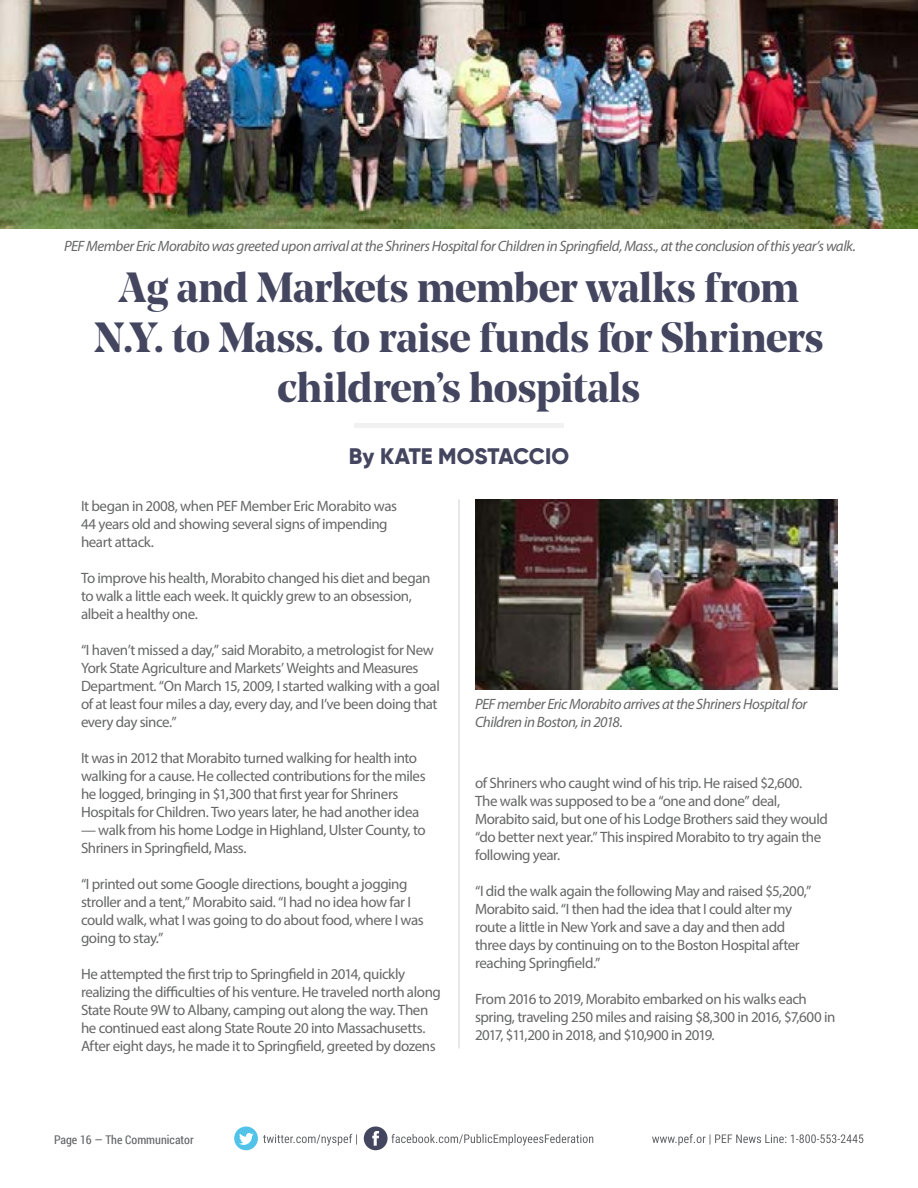
<style>
.page{position:relative;width:918px;height:1188px;background:#fff}
.page>*{position:absolute;margin:0;border:0;box-sizing:border-box;transform-origin:0 0}
.t1{font:700 42px/50.4px "Noe Display";letter-spacing:-.01em;color:#444660;text-align:center}
.t2{font:800 22.5px "Gilroy";letter-spacing:-.005em;color:#444660}
.t3{font:15px/18px "Myriad Pro";letter-spacing:-.03em;color:#666767}
.t4{font:italic 15px/18px "Myriad Pro";letter-spacing:-.03em;color:#666767}
.t5{font:12px "Roboto Condensed";color:#636466}
</style>
<div class="page">
<svg style="left:234px;top:1126px;width:629px;height:24px"></svg>
<div style="left:354px;top:423px;width:210px;height:5px;background:#f1f1f2"></div>
<hr style="left:459px;top:499px;width:1px;height:549px;background:#d1d3d4">
<img style="left:0;top:0;width:918px;height:229px">
<img style="left:475px;top:499px;width:363px;height:191px">
<p class="t4" style="left:64px;top:237px;width:793px">PEF Member Eric Morabito was greeted upon arrival at the Shriners Hospital for Children in Springfield, Mass., at the conclusion of this year’s walk.</p>
<h1 class="t1" style="left:94px;top:261px;width:731px">Ag and Markets member walks from<br>N.Y. to Mass. to raise funds for Shriners children’s hospitals</h1>
<h2 class="t2" style="left:349px;top:442px;width:222px">By KATE MOSTACCIO</h2>
<p class="t3" style="left:81px;top:496px;width:318px">It began in 2008, when PEF Member Eric Morabito was<br>44 years old and showing several signs of impending heart attack.</p>
<p class="t3" style="left:81px;top:568px;width:351px">To improve his health, Morabito changed his diet and began to walk a little each week. It quickly grew to an obsession, albeit a healthy one.</p>
<p class="t3" style="left:81px;top:640px;width:360px">“I haven’t missed a day,” said Morabito, a metrologist for New York State Agriculture and Markets’ Weights and Measures Department. “On March 15, 2009, I started walking with a goal of at least four miles a day, every day, and I’ve been doing that every day since.”</p>
<p class="t3" style="left:81px;top:748px;width:346px">It was in 2012 that Morabito turned walking for health into walking for a cause. He collected contributions for the miles he logged, bringing in $1,300 that first year for Shriners Hospitals for Children. Two years later, he had another idea</p>
<p class="t3" style="left:81px;top:820px;width:346px">— walk from his home Lodge in Highland, Ulster County, to<br>Shriners in Springfield, Mass.</p>
<p class="t3" style="left:81px;top:874px;width:344px">“I printed out some Google directions, bought a jogging stroller and a tent,” Morabito said. “I had no idea how far I could walk, what I was going to do about food, where I was going to stay.”</p>
<p class="t3" style="left:81px;top:964px;width:361px">He attempted the first trip to Springfield in 2014, quickly realizing the difficulties of his venture. He traveled north along State Route 9W to Albany, camping out along the way. Then he continued east along State Route 20 into Massachusetts.<br>After eight days, he made it to Springfield, greeted by dozens</p>
<p class="t4" style="left:475px;top:695px;width:334px">PEF member Eric Morabito arrives at the Shriners Hospital for<br>Children in Boston, in 2018.</p>
<p class="t3" style="left:475px;top:774px;width:354px">of Shriners who caught wind of his trip. He raised $2,600.<br>The walk was supposed to be a “one and done” deal, Morabito said, but one of his Lodge Brothers said they would “do better next year.” This inspired Morabito to try again the following year.</p>
<p class="t3" style="left:475px;top:882px;width:338px">“I did the walk again the following May and raised $5,200,” Morabito said. “I then had the idea that I could alter my route a little in New York and save a day and then add three days by continuing on to the Boston Hospital after reaching Springfield.”</p>
<p class="t3" style="left:475px;top:990px;width:362px">From 2016 to 2019, Morabito embarked on his walks each spring, traveling 250 miles and raising $8,300 in 2016, $7,600 in<br>2017, $11,200 in 2018, and $10,900 in 2019.</p>
<p class="t5" style="left:54px;top:1132px;width:141px">Page 16 — The Communicator</p>
</div>
